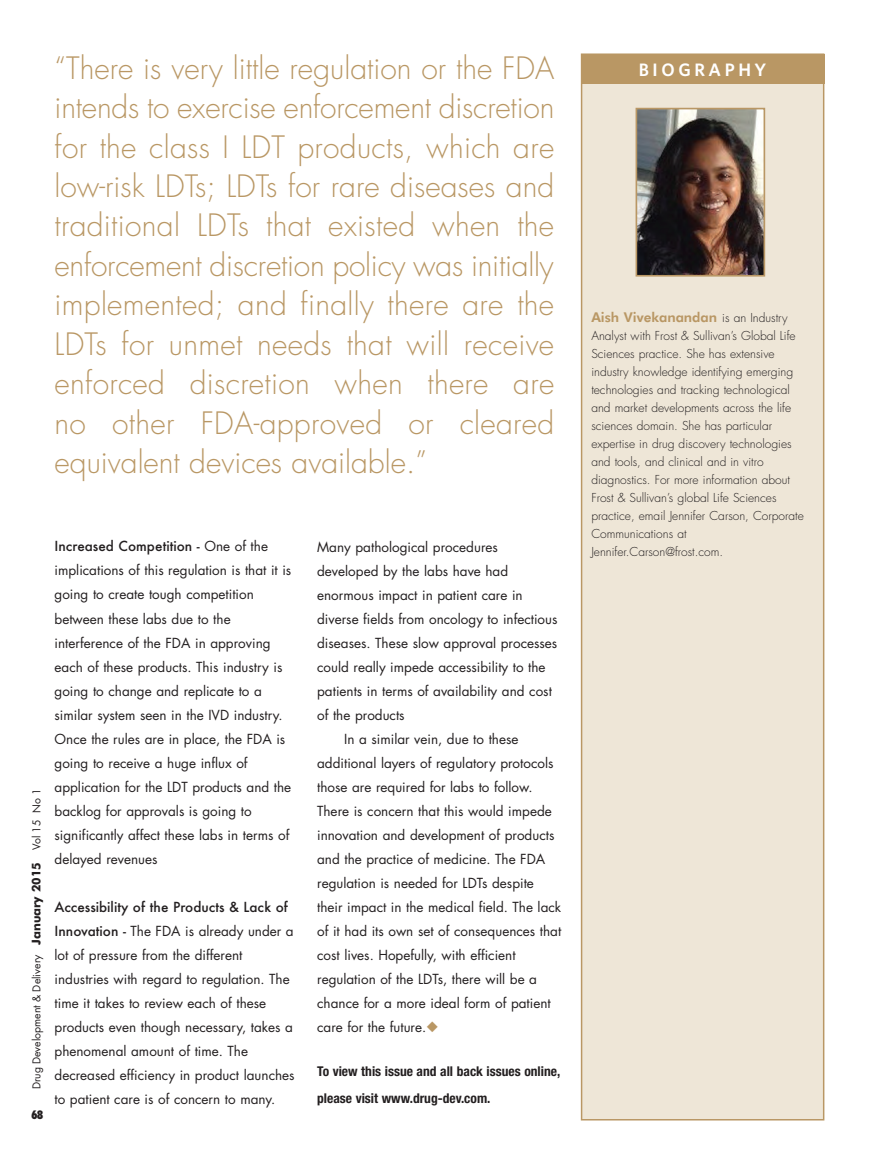
<style>
.page{position:relative;width:879px;height:1174px;background:#fff}
.page>*{position:absolute;margin:0;border:0;box-sizing:border-box;transform-origin:0 0}
.t1{font:300 30px/39.5px "Futura";color:#b99764;text-align:justify}
.t2{font:600 18px "Whitney";letter-spacing:.2em;color:#fff}
.t3{font:13.5px/24px "Futura";color:#231f20}
.t4{font:700 condensed 13.5px/27px "Helvetica Neue";color:#231f20}
.t5{font:800 13.5px "Futura BT";color:#b99764}
.t6{font:300 12px/18px "Futura";color:#231f20}
.t7{font:900 condensed 12px "Futura BT";color:#231f20}
.t8{font:10.5px "Futura";color:#231f20}
.s1{font-family:"Futura BT";font-weight:700;font-size:12px}
.s2{font-weight:500}
.s3{font-family:"Monotype Sorts";font-size:15px;color:#b99764}
.s4{font-family:"Futura";font-weight:300;font-size:12px;color:#231f20}
</style>
<div class="page">
<div style="left:582px;top:55px;width:241px;height:1063px;background:#eee6d7"></div>
<div style="left:581px;top:53px;width:243px;height:1067px;border:2px solid #b99764"></div>
<div style="left:581px;top:54px;width:243px;height:29px;background:#b99764"></div>
<img style="left:638px;top:111px;width:124px;height:162px">
<div style="left:635px;top:108px;width:130px;height:168px;border:2px solid #b99764"></div>
<p class="t1" style="left:55px;top:51px;width:501px">“There is very little regulation or the FDA intends to exercise enforcement discretion for the class I LDT products, which are low-risk LDTs; LDTs for rare diseases and traditional LDTs that existed when the enforcement discretion policy was initially implemented; and finally there are the LDTs for unmet needs that will receive enforced discretion when there are no other FDA-approved or cleared equivalent devices available.”</p>
<p class="t8" style="left:32px;top:1089px;width:302px;rotate:-90deg">Drug Development &amp; Delivery <span class="s1">January 2015</span> Vol 15 No 1</p>
<p class="t7" style="left:31px;top:1109px;width:13px">68</p>
<p class="t3" style="left:55px;top:535px;width:238px"><span class="s2">Increased Competition -</span> One of the implications of this regulation is that it is going to create tough competition between these labs due to the interference of the FDA in approving each of these products. This industry is going to change and replicate to a similar system seen in the IVD industry.<br>Once the rules are in place, the FDA is going to receive a huge influx of application for the LDT products and the backlog for approvals is going to significantly affect these labs in terms of delayed revenues</p>
<p class="t3" style="left:55px;top:895px;width:241px"><span class="s2">Accessibility of the Products &amp; Lack of Innovation -</span> The FDA is already under a lot of pressure from the different industries with regard to regulation. The time it takes to review each of these products even though necessary, takes a phenomenal amount of time. The decreased efficiency in product launches to patient care is of concern to many.</p>
<p class="t3" style="left:317px;top:535px;width:182px">Many pathological procedures</p>
<p class="t3" style="left:317px;top:559px;width:192px">developed by the labs have had</p>
<p class="t3" style="left:317px;top:583px;width:207px">enormous impact in patient care in</p>
<p class="t3" style="left:317px;top:607px;width:242px">diverse fields from oncology to infectious</p>
<p class="t3" style="left:317px;top:631px;width:242px">diseases. These slow approval processes</p>
<p class="t3" style="left:317px;top:655px;width:230px">could really impede accessibility to the</p>
<p class="t3" style="left:317px;top:679px;width:236px">patients in terms of availability and cost</p>
<p class="t3" style="left:317px;top:703px;width:89px">of the products</p>
<p class="t3" style="left:344px;top:727px;width:176px">In a similar vein, due to these</p>
<p class="t3" style="left:317px;top:751px;width:238px">additional layers of regulatory protocols</p>
<p class="t3" style="left:317px;top:775px;width:217px">those are required for labs to follow.</p>
<p class="t3" style="left:317px;top:799px;width:236px">There is concern that this would impede</p>
<p class="t3" style="left:317px;top:823px;width:239px">innovation and development of products</p>
<p class="t3" style="left:317px;top:848px;width:230px">and the practice of medicine. The FDA</p>
<p class="t3" style="left:317px;top:872px;width:218px">regulation is needed for LDTs despite</p>
<p class="t3" style="left:317px;top:896px;width:245px">their impact in the medical field. The lack</p>
<p class="t3" style="left:317px;top:920px;width:246px">of it had its own set of consequences that</p>
<p class="t3" style="left:317px;top:944px;width:200px">cost lives. Hopefully, with efficient</p>
<p class="t3" style="left:317px;top:968px;width:221px">regulation of the LDTs, there will be a</p>
<p class="t3" style="left:317px;top:992px;width:235px">chance for a more ideal form of patient</p>
<p class="t3" style="left:317px;top:1016px;width:122px">care for the future.<span class="s3">u</span></p>
<p class="t4" style="left:317px;top:1058px;width:245px">To view this issue and all back issues online, please visit www.drug-dev.com.</p>
<h2 class="t2" style="left:639px;top:59px;width:129px">BIOGRAPHY</h2>
<p class="t5" style="left:591px;top:312px;width:198px">Aish Vivekanandan <span class="s4">is an Industry</span></p>
<p class="t6" style="left:591px;top:328px;width:214px">Analyst with Frost &amp; Sullivan’s Global Life Sciences practice. She has extensive industry knowledge identifying emerging technologies and tracking technological and market developments across the life sciences domain. She has particular expertise in drug discovery technologies and tools, and clinical and in vitro diagnostics. For more information about Frost &amp; Sullivan’s global Life Sciences practice, email Jennifer Carson, Corporate Communications at Jennifer.Carson@frost.com.</p>
</div>
